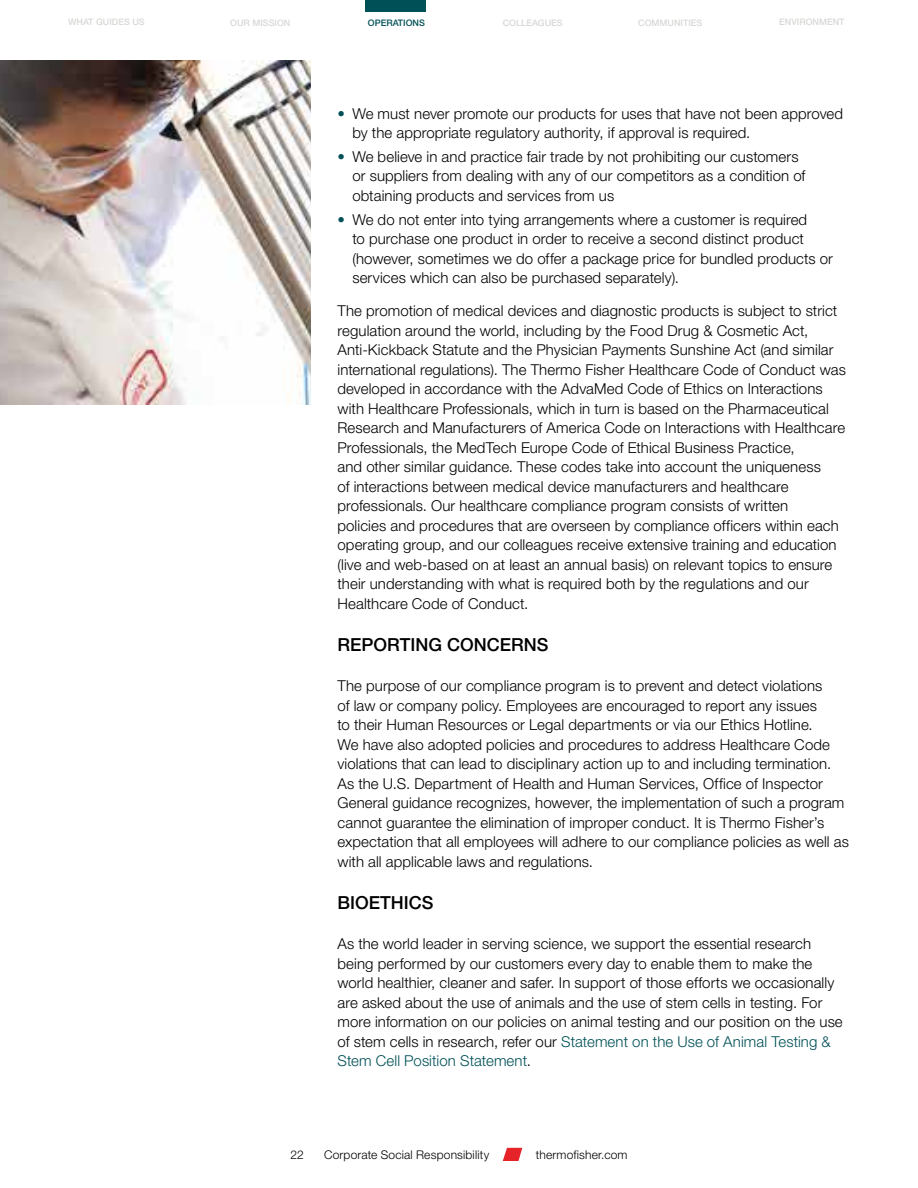
<style>
.page{position:relative;width:918px;height:1188px;background:#fff}
.page>*{position:absolute;margin:0;border:0;box-sizing:border-box;transform-origin:0 0}
.t1{font:500 18px "Helvetica Neue LTW1 G";color:#000}
.t2{font:300 15px/19.5px "Helvetica Neue LTW1 G";letter-spacing:.005em;color:#000}
.t3{font:300 12px "Helvetica Neue LTW1 G";letter-spacing:.015em;color:#000}
.t4{font:500 9px "Helvetica Neue LTW1 G";color:#d9d8d6}
.t5{font:500 9px "Helvetica Neue LTW1 G";color:#005157}
.s1{font-weight:500;color:#005157}
.s2{color:#005157}
</style>
<div class="page">
<img style="left:0;top:61px;width:310px;height:344px">
<svg style="left:503px;top:1148px;width:19px;height:13px"></svg>
<div style="left:366px;top:0;width:60px;height:12px;background:#005157"></div>
<p class="t4" style="left:68px;top:16px;width:78px">WHAT GUIDES US</p>
<p class="t4" style="left:230px;top:17px;width:62px">OUR MISSION</p>
<p class="t5" style="left:368px;top:17px;width:59px">OPERATIONS</p>
<p class="t4" style="left:503px;top:17px;width:62px">COLLEAGUES</p>
<p class="t4" style="left:638px;top:17px;width:66px">COMMUNITIES</p>
<p class="t4" style="left:779px;top:17px;width:67px">ENVIRONMENT</p>
<p class="t2" style="left:352px;top:104px;width:492px;text-indent:-15px"><span class="s1">•</span> We must never promote our products for uses that have not been approved by the appropriate regulatory authority, if approval is required.</p>
<p class="t2" style="left:352px;top:147px;width:455px;text-indent:-15px"><span class="s1">•</span> We believe in and practice fair trade by not prohibiting our customers or suppliers from dealing with any of our competitors as a condition of obtaining products and services from us</p>
<p class="t2" style="left:352px;top:210px;width:482px;text-indent:-15px"><span class="s1">•</span> We do not enter into tying arrangements where a customer is required<br>to purchase one product in order to receive a second distinct product (however, sometimes we do offer a package price for bundled products or services which can also be purchased separately).</p>
<p class="t2" style="left:338px;top:301px;width:510px">The promotion of medical devices and diagnostic products is subject to strict regulation around the world, including by the Food Drug &amp; Cosmetic Act, Anti-Kickback Statute and the Physician Payments Sunshine Act (and similar international regulations). The Thermo Fisher Healthcare Code of Conduct was developed in accordance with the AdvaMed Code of Ethics on Interactions with Healthcare Professionals, which in turn is based on the Pharmaceutical Research and Manufacturers of America Code on Interactions with Healthcare Professionals, the MedTech Europe Code of Ethical Business Practice,<br>and other similar guidance. These codes take into account the uniqueness<br>of interactions between medical device manufacturers and healthcare professionals. Our healthcare compliance program consists of written<br>policies and procedures that are overseen by compliance officers within each operating group, and our colleagues receive extensive training and education (live and web-based on at least an annual basis) on relevant topics to ensure their understanding with what is required both by the regulations and our Healthcare Code of Conduct.</p>
<p class="t1" style="left:338px;top:634px;width:213px">REPORTING CONCERNS</p>
<p class="t2" style="left:338px;top:676px;width:513px">The purpose of our compliance program is to prevent and detect violations<br>of law or company policy. Employees are encouraged to report any issues<br>to their Human Resources or Legal departments or via our Ethics Hotline.<br>We have also adopted policies and procedures to address Healthcare Code violations that can lead to disciplinary action up to and including termination.<br>As the U.S. Department of Health and Human Services, Office of Inspector General guidance recognizes, however, the implementation of such a program cannot guarantee the elimination of improper conduct. It is Thermo Fisher’s expectation that all employees will adhere to our compliance policies as well as with all applicable laws and regulations.</p>
<p class="t1" style="left:338px;top:892px;width:98px">BIOETHICS</p>
<p class="t2" style="left:338px;top:934px;width:507px">As the world leader in serving science, we support the essential research being performed by our customers every day to enable them to make the world healthier, cleaner and safer. In support of those efforts we occasionally are asked about the use of animals and the use of stem cells in testing. For more information on our policies on animal testing and our position on the use of stem cells in research, refer our <span class="s2">Statement on the Use of Animal Testing &amp; Stem Cell Position Statement</span>.</p>
<p class="t3" style="left:290px;top:1147px;width:15px">22</p>
<p class="t3" style="left:324px;top:1147px;width:167px">Corporate Social Responsibility</p>
<p class="t3" style="left:536px;top:1147px;width:93px">thermofisher.com</p>
</div>
